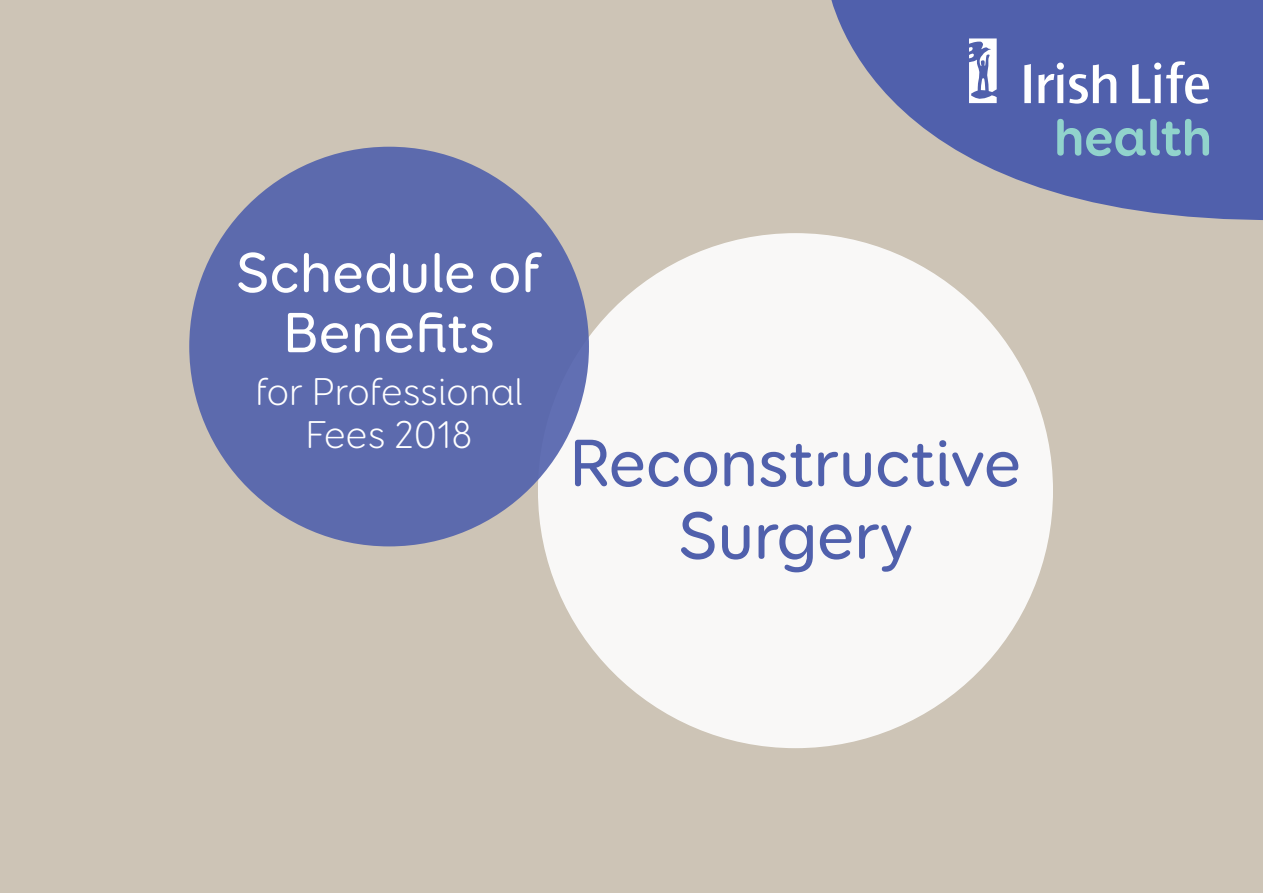
<style>
.page{position:relative;width:1263px;height:893px;background:#cdc4b6}
.page>*{position:absolute;margin:0;border:0;box-sizing:border-box;transform-origin:0 0}
.t1{font:500 67.5px/72.6px "Booster Next FY";letter-spacing:-.01em;color:#5060ac;text-align:center}
.t2{font:500 57px/60px "Booster Next FY";color:#fff;text-align:center}
.t3{font:300 39px "Booster Next FY";color:#fff}
</style>
<div class="page">
<div style="left:538px;top:233px;width:515px;height:515px;background:#f9f8f7;border-radius:50%"></div>
<svg style="left:831px;top:0;width:432px;height:220px;fill:#5060ac"></svg>
<svg style="left:969px;top:38px;width:28px;height:65px;background:#bcc2df"></svg>
<svg style="left:1069px;top:64px;width:47px;height:40px;background:#929ccb"></svg>
<svg style="left:1024px;top:64px;width:7px;height:39px"></svg>
<div style="left:1057px;top:63px;width:7px;height:7px;background:#fff;border-radius:50%"></div>
<svg style="left:1038px;top:74px;width:25px;height:29px"></svg>
<svg style="left:1132px;top:61px;width:77px;height:43px;background:#8e98c9"></svg>
<svg style="left:1057px;top:119px;width:152px;height:37px;background:#6b90b9"></svg>
<div style="left:189px;top:147px;width:400px;height:399px;background:#5c6aad;border-radius:50%"></div>
<p class="t2" style="left:236px;top:243px;width:308px">Schedule of<br>Benefits</p>
<p class="t3" style="left:255px;top:368px;width:269px">for Professional</p>
<p class="t3" style="left:306px;top:411px;width:169px">Fees 2018</p>
<p class="t1" style="left:569px;top:427px;width:454px">Reconstructive<br>Surgery</p>
</div>
